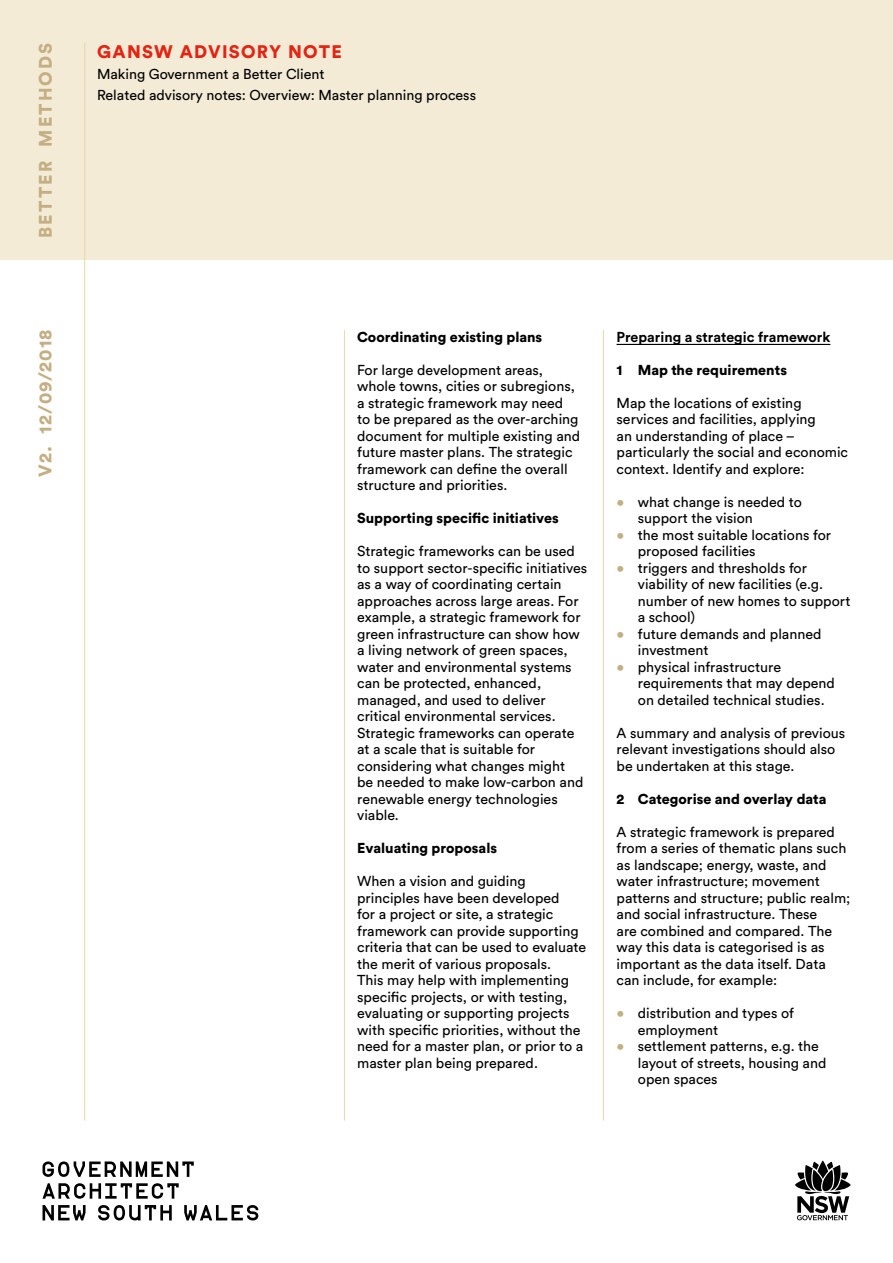
<style>
.page{position:relative;width:893px;height:1263px;background:#fff}
.page>*{position:absolute;margin:0;border:0;box-sizing:border-box;transform-origin:0 0}
.t1{font:900 18px "Circular Std";letter-spacing:.07em;color:#e42313}
.t2{font:900 18px "Circular Std";letter-spacing:.065em;color:#c4ae83}
.t3{font:900 18px "Circular Std";letter-spacing:.11em;color:#c4ae83}
.t4{font:14.25px/16.5px "Circular Std";color:#000}
.t5{font:900 14.25px "Circular Std";color:#000}
.t6{font:700 14.25px "Circular Std";color:#000}
.s1{color:#c4ae83}
</style>
<div class="page">
<svg style="left:795px;top:1160px;width:55px;height:60px"></svg>
<svg style="left:42px;top:1161px;width:152px;height:16px"></svg>
<svg style="left:43px;top:1183px;width:136px;height:16px"></svg>
<svg style="left:43px;top:1205px;width:43px;height:15px"></svg>
<svg style="left:184px;top:1205px;width:74px;height:15px"></svg>
<svg style="left:98px;top:1205px;width:74px;height:15px"></svg>
<div style="left:0;top:0;width:893px;height:259px;background:#f4ebd7"></div>
<hr style="left:603px;top:330px;width:1px;height:790px;background:#e8d7ac">
<hr style="left:344px;top:330px;width:1px;height:790px;background:#e8d7ac">
<hr style="left:84px;top:43px;width:1px;height:1077px;background:#e8d7ac">
<hr style="left:617px;top:344px;width:213px;height:1px;background:#000">
<p class="t3" style="left:33px;top:238px;width:196px;rotate:-90deg">BETTER METHODS</p>
<p class="t2" style="left:33px;top:477px;width:149px;rotate:-90deg">V2. 12/09/2018</p>
<p class="t1" style="left:97px;top:39px;width:246px">GANSW ADVISORY NOTE</p>
<p class="t4" style="left:97px;top:63px;width:381px;line-height:21px">Making Government a Better Client<br>Related advisory notes: Overview: Master planning process</p>
<p class="t5" style="left:357px;top:327px;width:187px">Coordinating existing plans</p>
<p class="t4" style="left:357px;top:361px;width:224px">For large development areas, whole towns, cities or subregions, a strategic framework may need<br>to be prepared as the over-arching document for multiple existing and future master plans. The strategic framework can define the overall structure and priorities.</p>
<p class="t5" style="left:357px;top:509px;width:203px">Supporting specific initiatives</p>
<p class="t4" style="left:357px;top:543px;width:232px">Strategic frameworks can be used to support sector-specific initiatives as a way of coordinating certain approaches across large areas. For example, a strategic framework for green infrastructure can show how a living network of green spaces, water and environmental systems can be protected, enhanced, managed, and used to deliver critical environmental services.<br>Strategic frameworks can operate at a scale that is suitable for considering what changes might<br>be needed to make low-carbon and renewable energy technologies viable.</p>
<p class="t5" style="left:357px;top:839px;width:141px">Evaluating proposals</p>
<p class="t4" style="left:357px;top:873px;width:231px">When a vision and guiding principles have been developed<br>for a project or site, a strategic framework can provide supporting criteria that can be used to evaluate the merit of various proposals.<br>This may help with implementing specific projects, or with testing, evaluating or supporting projects with specific priorities, without the need for a master plan, or prior to a master plan being prepared.</p>
<p class="t6" style="left:617px;top:327px;width:215px">Preparing a strategic framework</p>
<p class="t5" style="left:617px;top:360px;width:172px">1 Map the requirements</p>
<p class="t4" style="left:617px;top:394px;width:233px">Map the locations of existing services and facilities, applying<br>an understanding of place – particularly the social and economic context. Identify and explore:</p>
<p class="t4" style="left:638px;top:493px;width:166px;text-indent:-21px"><span class="s1">•</span> what change is needed to support the vision</p>
<p class="t4" style="left:638px;top:526px;width:195px;text-indent:-21px"><span class="s1">•</span> the most suitable locations for proposed facilities</p>
<p class="t4" style="left:638px;top:559px;width:214px;text-indent:-21px"><span class="s1">•</span> triggers and thresholds for viability of new facilities (e.g. number of new homes to support a school)</p>
<p class="t4" style="left:638px;top:625px;width:185px;text-indent:-21px"><span class="s1">•</span> future demands and planned investment</p>
<p class="t4" style="left:638px;top:658px;width:199px;text-indent:-21px"><span class="s1">•</span> physical infrastructure requirements that may depend on detailed technical studies.</p>
<p class="t4" style="left:617px;top:724px;width:230px">A summary and analysis of previous relevant investigations should also be undertaken at this stage.</p>
<p class="t5" style="left:617px;top:789px;width:211px">2 Categorise and overlay data</p>
<p class="t4" style="left:617px;top:823px;width:235px">A strategic framework is prepared from a series of thematic plans such as landscape; energy, waste, and water infrastructure; movement patterns and structure; public realm; and social infrastructure. These<br>are combined and compared. The way this data is categorised is as important as the data itself. Data can include, for example:</p>
<p class="t4" style="left:638px;top:1005px;width:158px;text-indent:-21px"><span class="s1">•</span> distribution and types of employment</p>
<p class="t4" style="left:638px;top:1038px;width:190px;text-indent:-21px"><span class="s1">•</span> settlement patterns, e.g. the layout of streets, housing and open spaces</p>
</div>
